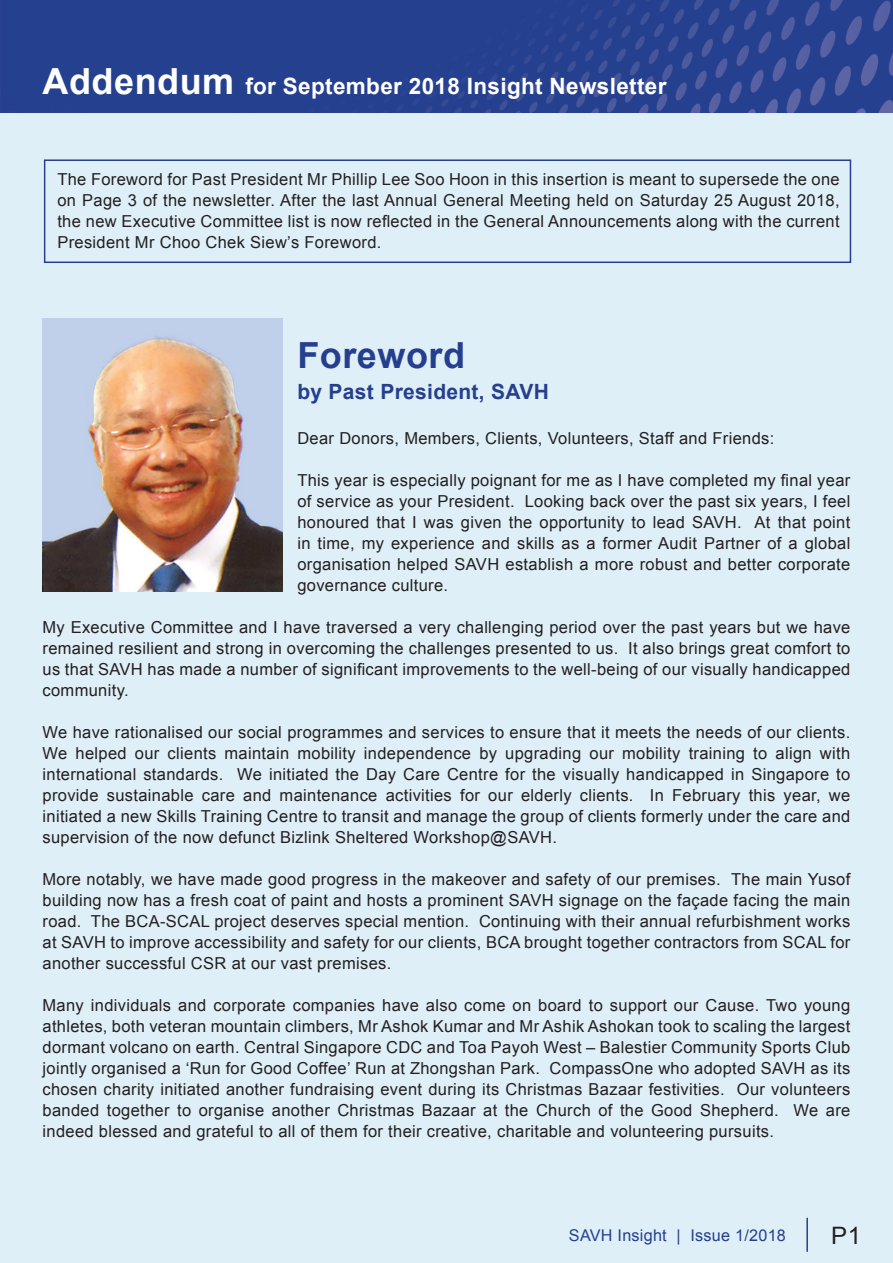
<style>
.page{position:relative;width:893px;height:1263px;background:#fff}
.page>*{position:absolute;margin:0;border:0;box-sizing:border-box;transform-origin:0 0}
.t1{font:700 36px "Arial";letter-spacing:.015em;color:#253f8e}
.t2{font:24px "Arial";color:#231f20}
.t3{font:700 22.5px "Arial";letter-spacing:.015em;color:#fff}
.t4{font:700 21px "Arial";letter-spacing:.015em;color:#253f8e}
.t5{font:16.5px/21px "Arial";letter-spacing:.02em;color:#231f20;text-align:justify}
.t6{font:16.2px "Arial";letter-spacing:.015em;color:#253f8e}
.s1{font-size:36px}
</style>
<div class="page">
<div style="left:0;top:113px;width:893px;height:1150px;background:#dfeff8"></div>
<img style="left:0;top:0;width:893px;height:113px">
<hr style="left:806px;top:1218px;width:2px;height:34px;background:#253f8e">
<img style="left:43px;top:319px;width:240px;height:272px">
<div style="left:44px;top:159px;width:807px;height:104px;border:2px solid #253f8e"></div>
<h3 class="t3" style="left:43px;top:71px;width:625px"><span class="s1">Addendum</span> for September 2018 Insight Newsletter</h3>
<p class="t5" style="left:57px;top:169px;width:784px">The Foreword for Past President Mr Phillip Lee Soo Hoon in this insertion is meant to supersede the one on Page 3 of the newsletter. After the last Annual General Meeting held on Saturday 25 August 2018, the new Executive Committee list is now reflected in the General Announcements along with the current President Mr Choo Chek Siew’s Foreword.</p>
<h1 class="t1" style="left:297px;top:331px;width:169px">Foreword</h1>
<p class="t4" style="left:297px;top:377px;width:253px">by Past President, SAVH</p>
<p class="t5" style="left:297px;top:428px;width:479px">Dear Donors, Members, Clients, Volunteers, Staff and Friends:</p>
<p class="t5" style="left:297px;top:470px;width:555px">This year is especially poignant for me as I have completed my final year of service as your President. Looking back over the past six years, I feel honoured that I was given the opportunity to lead SAVH. At that point in time, my experience and skills as a former Audit Partner of a global organisation helped SAVH establish a more robust and better corporate governance culture.</p>
<p class="t5" style="left:43px;top:617px;width:809px">My Executive Committee and I have traversed a very challenging period over the past years but we have remained resilient and strong in overcoming the challenges presented to us. It also brings great comfort to us that SAVH has made a number of significant improvements to the well-being of our visually handicapped community.</p>
<p class="t5" style="left:43px;top:722px;width:809px">We have rationalised our social programmes and services to ensure that it meets the needs of our clients.<br>We helped our clients maintain mobility independence by upgrading our mobility training to align with international standards. We initiated the Day Care Centre for the visually handicapped in Singapore to provide sustainable care and maintenance activities for our elderly clients. In February this year, we initiated a new Skills Training Centre to transit and manage the group of clients formerly under the care and supervision of the now defunct Bizlink Sheltered Workshop@SAVH.</p>
<p class="t5" style="left:43px;top:869px;width:809px">More notably, we have made good progress in the makeover and safety of our premises. The main Yusof building now has a fresh coat of paint and hosts a prominent SAVH signage on the façade facing the main road. The BCA-SCAL project deserves special mention. Continuing with their annual refurbishment works at SAVH to improve accessibility and safety for our clients, BCA brought together contractors from SCAL for another successful CSR at our vast premises.</p>
<p class="t5" style="left:43px;top:995px;width:809px">Many individuals and corporate companies have also come on board to support our Cause. Two young athletes, both veteran mountain climbers, Mr Ashok Kumar and Mr Ashik Ashokan took to scaling the largest dormant volcano on earth. Central Singapore CDC and Toa Payoh West – Balestier Community Sports Club jointly organised a ‘Run for Good Coffee’ Run at Zhongshan Park. CompassOne who adopted SAVH as its chosen charity initiated another fundraising event during its Christmas Bazaar festivities. Our volunteers banded together to organise another Christmas Bazaar at the Church of the Good Shepherd. We are indeed blessed and grateful to all of them for their creative, charitable and volunteering pursuits.</p>
<p class="t6" style="left:569px;top:1224px;width:218px">SAVH Insight | Issue 1/2018</p>
<h2 class="t2" style="left:831px;top:1219px;width:31px">P1</h2>
</div>
